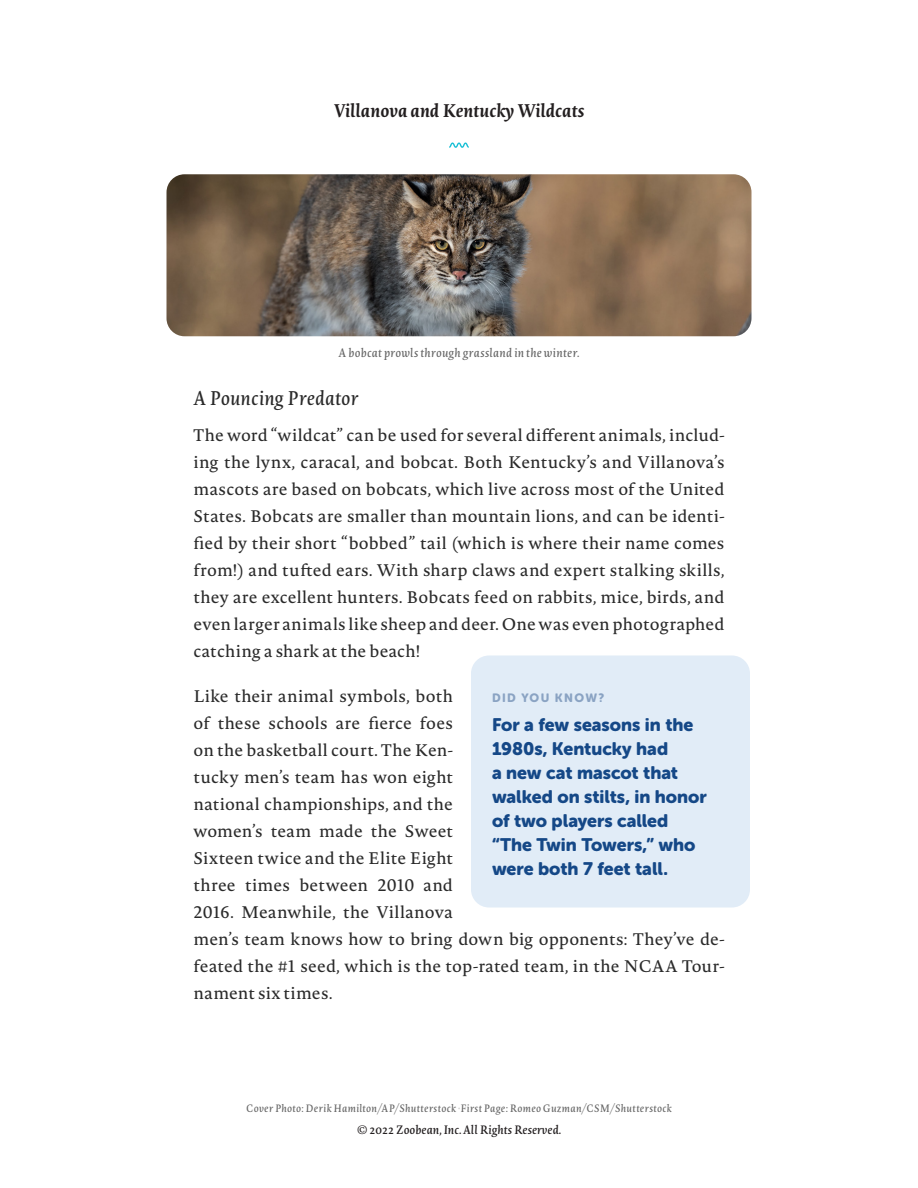
<style>
.page{position:relative;width:918px;height:1188px;background:#fff}
.page>*{position:absolute;margin:0;border:0;box-sizing:border-box;transform-origin:0 0}
.Section_Title{font:italic 19.5px "Novel Pro";letter-spacing:-.005em;color:#2a2a2a}
.Callout{font:18px/24px "Museo Sans Rounded 900";color:#154887}
.t1{font:italic 700 18px "Novel Pro";color:#231f20}
.Main_Body{font:16.5px/27px "Novel Pro";letter-spacing:.01em;color:#2a2a2a;text-align:justify}
.t2{font:italic 12px "Novel Pro";letter-spacing:.02em;color:#656565}
.t3{font:italic 500 12px "Novel Pro";color:#231f20}
.Callout-2{font:12px "Museo Sans Rounded 900";letter-spacing:.12em;color:#8aa3c3}
.t4{font:italic 10.5px "Novel Pro";letter-spacing:.025em;color:#656565}
</style>
<div class="page">
<svg style="left:449px;top:142px;width:20px;height:6px"></svg>
<div style="left:471px;top:656px;width:279px;height:252px;background:#e1ecf7;border-radius:18px"></div>
<img style="left:166px;top:174px;width:586px;height:162px">
<p class="t1" style="left:334px;top:97px;width:252px">Villanova and Kentucky Wildcats</p>
<p class="t2" style="left:339px;top:344px;width:242px">A bobcat prowls through grassland in the winter.</p>
<h4 class="Section_Title" style="left:194px;top:384px;width:166px">A Pouncing Predator</h4>
<p class="Main_Body" style="left:194px;top:421px;width:533px">The word “wildcat” can be used for several different animals, includ&shy;ing the lynx, caracal, and bobcat. Both Kentucky’s and Villanova’s mascots are based on bobcats, which live across most of the United States. Bobcats are smaller than mountain lions, and can be identi&shy;fied by their short “bobbed” tail (which is where their name comes from!) and tufted ears. With sharp claws and expert stalking skills, they are excellent hunters. Bobcats feed on rabbits, mice, birds, and even larger animals like sheep and deer. One was even photographed catching a shark at the beach!</p>
<p class="Main_Body" style="left:194px;top:682px;width:532px;text-align:left">Like their animal symbols, both<br>of these schools are fierce foes<br>on the basketball court. The Ken-<br>tucky men’s team has won eight<br>national championships, and the<br>women’s team made the Sweet<br>Sixteen twice and the Elite Eight<br>three times between 2010 and<br>2016. Meanwhile, the Villanova<br>men’s team knows how to bring down big opponents: They’ve de&shy;feated the #1 seed, which is the top-rated team, in the NCAA Tour&shy;nament six times.</p>
<p class="Callout-2" style="left:492px;top:691px;width:114px">DID YOU KNOW?</p>
<p class="Callout" style="left:492px;top:712px;width:216px">For a few seasons in the<br>1980s, Kentucky had<br>a new cat mascot that walked on stilts, in honor of two players called “The Twin Towers,” who were both 7 feet tall.</p>
<p class="t4" style="left:246px;top:1101px;width:427px">Cover Photo: Derik Hamilton/AP/Shutterstock •First Page: Romeo Guzman/CSM/Shutterstock</p>
<p class="t3" style="left:357px;top:1121px;width:206px">© 2022 Zoobean, Inc. All Rights Reserved.</p>
</div>
